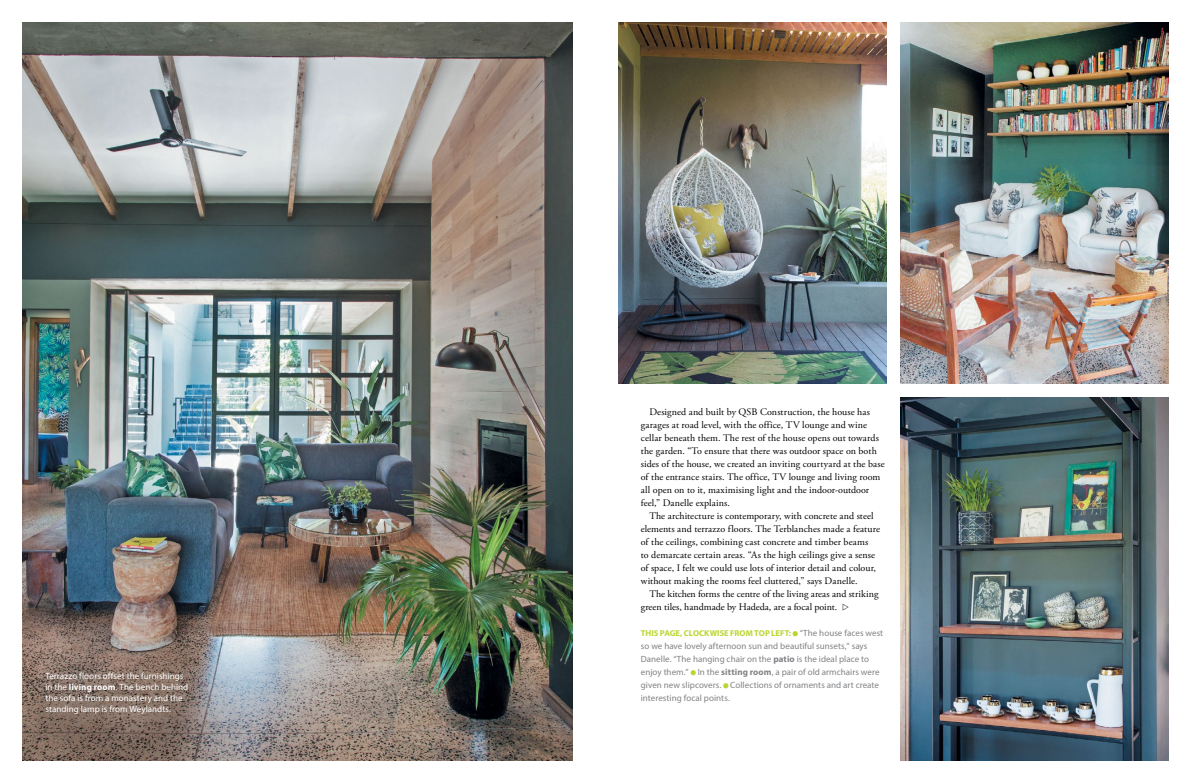
<style>
.page{position:relative;width:1191px;height:783px;background:#fff}
.page>*{position:absolute;margin:0;border:0;box-sizing:border-box;transform-origin:0 0}
.t1{font:10px/13px "Adobe Garamond Pro";letter-spacing:.005em;color:#000}
.t2{font:9px/13px "Myriad Pro";color:#808285}
.t3{font:9px/11px "Myriad Pro";letter-spacing:.005em;color:#fff}
.t4{font:700 8.5px "Myriad Pro";color:#bcd631}
.s1{font-weight:700}
.s2{font-weight:400;font-size:9px;color:#808285}
</style>
<div class="page">
<img style="left:23px;top:23px;width:550px;height:737px">
<img style="left:900px;top:397px;width:268px;height:363px">
<img style="left:618px;top:23px;width:268px;height:360px">
<img style="left:900px;top:23px;width:268px;height:360px">
<svg style="left:792px;top:631px;width:6px;height:5px"></svg>
<svg style="left:690px;top:670px;width:6px;height:5px"></svg>
<svg style="left:723px;top:683px;width:5px;height:5px"></svg>
<p class="t3" style="left:45px;top:671px;width:144px">Terrazzo floors offset the furnishings in the <span class="s1">living room</span>. The bench behind the sofa is from a monastery and the standing lamp is from Weylandts.</p>
<p class="t1" style="left:641px;top:406px;width:245px;text-indent:9px">Designed and built by QSB Construction, the house has garages at road level, with the office, TV lounge and wine cellar beneath them. The rest of the house opens out towards the garden. “To ensure that there was outdoor space on both sides of the house, we created an inviting courtyard at the base of the entrance stairs. The office, TV lounge and living room all open on to it, maximising light and the indoor-outdoor feel,” Danelle explains.</p>
<p class="t1" style="left:641px;top:510px;width:241px;text-indent:8px">The architecture is contemporary, with concrete and steel elements and terrazzo floors. The Terblanches made a feature of the ceilings, combining cast concrete and timber beams<br>to demarcate certain areas. “As the high ceilings give a sense of space, I felt we could use lots of interior detail and colour, without making the rooms feel cluttered,” says Danelle.</p>
<p class="t1" style="left:641px;top:588px;width:239px;text-indent:8px">The kitchen forms the centre of the living areas and striking green tiles, handmade by Hadeda, are a focal point.</p>
<p class="t4" style="left:641px;top:630px;width:244px">THIS PAGE, CLOCKWISE FROM TOP LEFT: <span class="s2">“The house faces west</span></p>
<p class="t2" style="left:641px;top:640px;width:240px">so we have lovely afternoon sun and beautiful sunsets,” says Danelle. “The hanging chair on the <span class="s1">patio</span> is the ideal place to enjoy them.” In the <span class="s1">sitting room</span>, a pair of old armchairs were given new slipcovers. Collections of ornaments and art create interesting focal points.</p>
</div>
